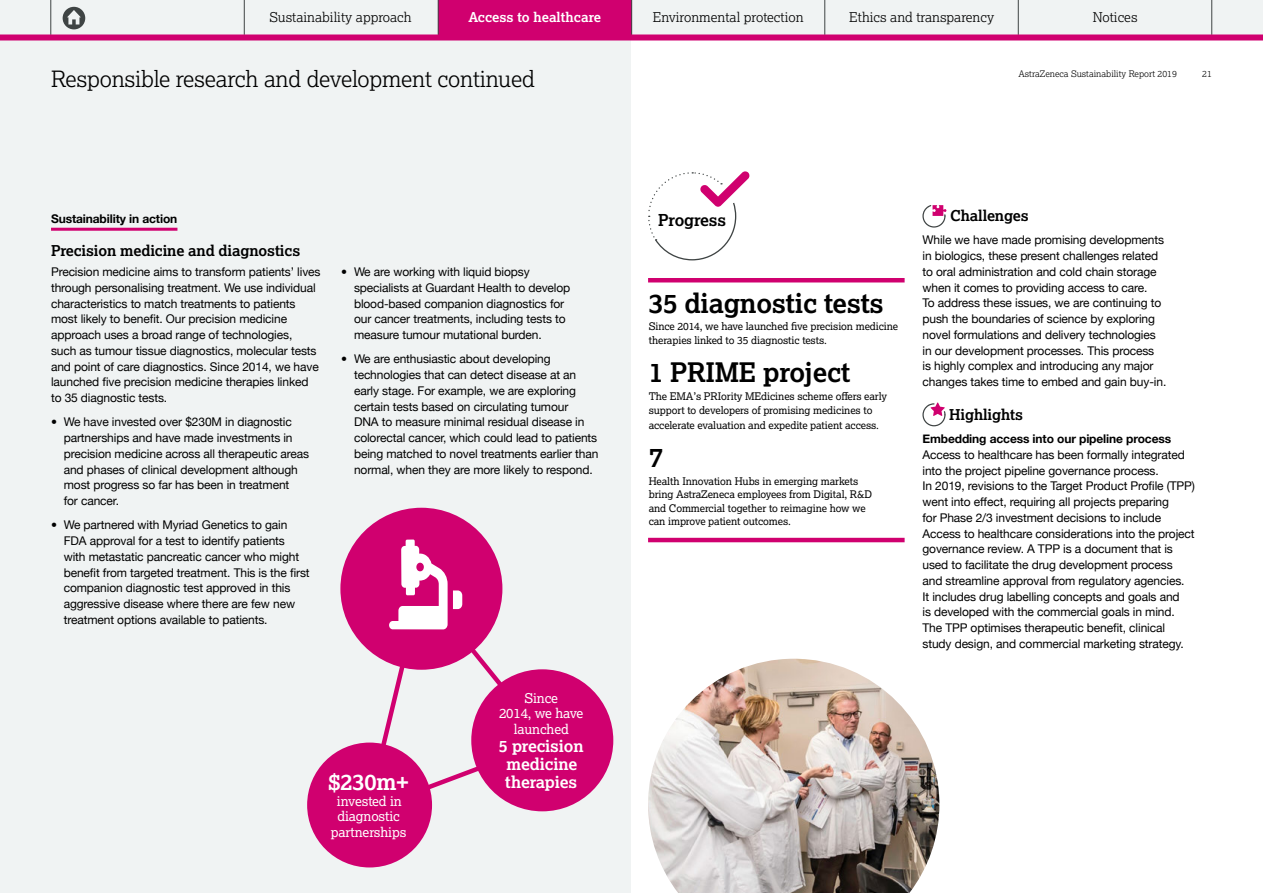
<style>
.page{position:relative;width:1263px;height:893px;background:#fff}
.page>*{position:absolute;margin:0;border:0;box-sizing:border-box;transform-origin:0 0}
.t1{font:700 27px "Lexia";letter-spacing:-.01em;color:#000}
.t2{font:300 22.5px "Lexia";letter-spacing:-.01em;color:#000}
.t3{font:700 22.5px "Lexia";color:#fff}
.t4{font:700 16.5px/18px "Lexia";letter-spacing:-.01em;color:#fff;text-align:center}
.t5{font:700 16.5px "Lexia";letter-spacing:-.01em;color:#000}
.t6{font:700 15px "Lexia";letter-spacing:-.01em;color:#000}
.t7{font:300 13.5px "Lexia";color:#000}
.t8{font:13.5px/15.8px "Lexia";letter-spacing:-.01em;color:#fff;text-align:center}
.t9{font:700 13.5px "Lexia";color:#fff}
.t10{font:12px/15.8px "Helvetica Neue";letter-spacing:-.01em;color:#000}
.t11{font:700 12px "Helvetica Neue";letter-spacing:-.01em;color:#000}
.t12{font:10.5px/13.5px "Lexia";letter-spacing:-.01em;color:#000}
.t13{font:300 9px "Lexia";color:#000}
.s1{font-weight:500}
</style>
<div class="page">
<div style="left:0;top:0;width:631px;height:893px;background:#f0f3f3"></div>
<svg style="left:381px;top:581px;width:174px;height:235px"></svg>
<hr style="left:51px;top:228px;width:126px;height:3px;background:#d0006f">
<svg style="left:922px;top:205px;width:24px;height:23px"></svg>
<svg style="left:922px;top:402px;width:24px;height:25px"></svg>
<svg style="left:648px;top:171px;width:102px;height:90px"></svg>
<hr style="left:648px;top:278px;width:256px;height:4px;background:#d0006f">
<hr style="left:648px;top:538px;width:256px;height:4px;background:#d0006f">
<div style="left:307px;top:742px;width:125px;height:125px;background:#d0006f;border-radius:50%"></div>
<div style="left:471px;top:669px;width:142px;height:142px;background:#d0006f;border-radius:50%"></div>
<img style="left:648px;top:659px;width:291px;height:234px">
<div style="left:340px;top:508px;width:162px;height:162px;background:#d0006f;border-radius:50%"></div>
<svg style="left:389px;top:539px;width:73px;height:90px"></svg>
<div style="left:0;top:0;width:1263px;height:35px;background:#f0f3f3"></div>
<div style="left:438px;top:0;width:194px;height:35px;background:#d0006f"></div>
<hr style="left:244px;top:0;width:1px;height:35px;background:#3f4444">
<hr style="left:51px;top:0;width:1px;height:35px;background:#3f4444">
<hr style="left:438px;top:0;width:1px;height:35px;background:#3f4444">
<hr style="left:631px;top:0;width:1px;height:35px;background:#3f4444">
<hr style="left:824px;top:0;width:1px;height:35px;background:#3f4444">
<hr style="left:1018px;top:0;width:1px;height:35px;background:#3f4444">
<hr style="left:1211px;top:0;width:1px;height:35px;background:#3f4444">
<svg style="left:63px;top:7px;width:22px;height:22px"></svg>
<div style="left:0;top:35px;width:1263px;height:6px;background:#d0006f"></div>
<p class="t7" style="left:269px;top:9px;width:144px">Sustainability approach</p>
<p class="t9" style="left:468px;top:9px;width:134px">Access to healthcare</p>
<p class="t7" style="left:653px;top:9px;width:152px">Environmental protection</p>
<p class="t7" style="left:849px;top:9px;width:146px">Ethics and transparency</p>
<p class="t7" style="left:1093px;top:9px;width:46px">Notices</p>
<h2 class="t2" style="left:51px;top:65px;width:485px">Responsible research and development continued</h2>
<p class="t11" style="left:51px;top:210px;width:128px">Sustainability in action</p>
<p class="t6" style="left:51px;top:241px;width:251px">Precision medicine and diagnostics</p>
<p class="t10" style="left:51px;top:265px;width:271px">Precision medicine aims to transform patients’ lives through personalising treatment. We use individual characteristics to match treatments to patients most likely to benefit. Our precision medicine approach uses a broad range of technologies, such as tumour tissue diagnostics, molecular tests and point of care diagnostics. Since 2014, we have launched five precision medicine therapies linked to 35 diagnostic tests.</p>
<p class="t10" style="left:64px;top:415px;width:247px;text-indent:-13px"><span class="s1">•</span> We have invested over $230M in diagnostic partnerships and have made investments in precision medicine across all therapeutic areas and phases of clinical development although most progress so far has been in treatment<br>for cancer.</p>
<p class="t10" style="left:64px;top:518px;width:247px;text-indent:-13px"><span class="s1">•</span> We partnered with Myriad Genetics to gain FDA approval for a test to identify patients with metastatic pancreatic cancer who might benefit from targeted treatment. This is the first companion diagnostic test approved in this aggressive disease where there are few new treatment options available to patients.</p>
<p class="t10" style="left:354px;top:265px;width:218px;text-indent:-13px"><span class="s1">•</span> We are working with liquid biopsy specialists at Guardant Health to develop blood-based companion diagnostics for our cancer treatments, including tests to measure tumour mutational burden.</p>
<p class="t10" style="left:354px;top:352px;width:246px;text-indent:-13px"><span class="s1">•</span> We are enthusiastic about developing technologies that can detect disease at an early stage. For example, we are exploring certain tests based on circulating tumour<br>DNA to measure minimal residual disease in colorectal cancer, which could lead to patients being matched to novel treatments earlier than normal, when they are more likely to respond.</p>
<h2 class="t3" style="left:329px;top:768px;width:81px">$230m+</h2>
<p class="t8" style="left:331px;top:792px;width:77px">invested in diagnostic partnerships</p>
<p class="t8" style="left:499px;top:690px;width:86px">Since<br>2014, we have launched</p>
<h3 class="t4" style="left:499px;top:737px;width:86px">5 precision medicine therapies</h3>
<p class="t13" style="left:1018px;top:68px;width:160px">AstraZeneca Sustainability Report 2019</p>
<p class="t13" style="left:1202px;top:68px;width:11px">21</p>
<h3 class="t5" style="left:658px;top:209px;width:69px">Progress</h3>
<h1 class="t1" style="left:649px;top:286px;width:237px">35 diagnostic tests</h1>
<p class="t12" style="left:649px;top:319px;width:251px">Since 2014, we have launched five precision medicine therapies linked to 35 diagnostic tests.</p>
<h1 class="t1" style="left:649px;top:355px;width:203px">1 PRIME project</h1>
<p class="t12" style="left:649px;top:389px;width:240px">The EMA’s PRIority MEdicines scheme offers early support to developers of promising medicines to</p>
<p class="t12" style="left:649px;top:418px;width:232px">accelerate evaluation and expedite patient access.</p>
<h1 class="t1" style="left:649px;top:440px;width:16px">7</h1>
<p class="t12" style="left:649px;top:474px;width:225px">Health Innovation Hubs in emerging markets bring AstraZeneca employees from Digital, R&amp;D and Commercial together to reimagine how we can improve patient outcomes.</p>
<p class="t6" style="left:950px;top:206px;width:80px">Challenges</p>
<p class="t10" style="left:922px;top:233px;width:245px">While we have made promising developments in biologics, these present challenges related to oral administration and cold chain storage when it comes to providing access to care.<br>To address these issues, we are continuing to push the boundaries of science by exploring novel formulations and delivery technologies in our development processes. This process<br>is highly complex and introducing any major changes takes time to embed and gain buy-in.</p>
<p class="t6" style="left:949px;top:405px;width:75px">Highlights</p>
<p class="t11" style="left:922px;top:430px;width:250px">Embedding access into our pipeline process</p>
<p class="t10" style="left:922px;top:447px;width:274px">Access to healthcare has been formally integrated into the project pipeline governance process.<br>In 2019, revisions to the Target Product Profile (TPP) went into effect, requiring all projects preparing<br>for Phase 2/3 investment decisions to include Access to healthcare considerations into the project governance review. A TPP is a document that is used to facilitate the drug development process and streamline approval from regulatory agencies.<br>It includes drug labelling concepts and goals and<br>is developed with the commercial goals in mind.<br>The TPP optimises therapeutic benefit, clinical study design, and commercial marketing strategy.</p>
</div>
